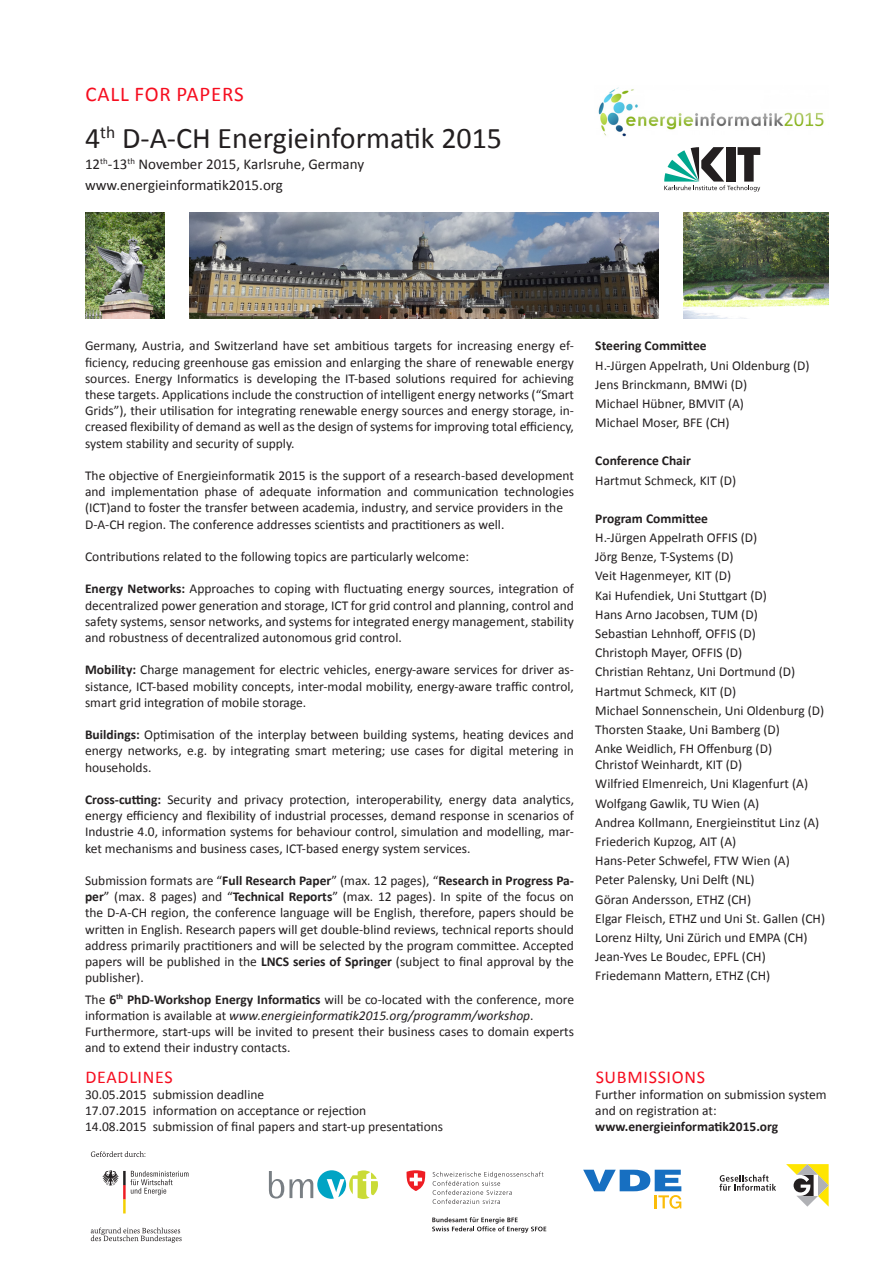
<style>
.page{position:relative;width:893px;height:1263px;background:#fff}
.page>*{position:absolute;margin:0;border:0;box-sizing:border-box;transform-origin:0 0}
.t1{font:30px "Calibri";color:#231f20}
.t2{font:21px "Calibri";letter-spacing:.04em;color:#f60d1f}
.t3{font:18px "Calibri";letter-spacing:.04em;color:#f60d1f}
.t4{font:15px "Calibri";color:#231f20}
.t5{font:13.5px/16.2px "Calibri";color:#231f20;text-align:justify}
.t6{font:700 13.5px "Calibri";color:#231f20}
.s1{font-weight:700}
.s2{font-style:italic}
</style>
<div class="page">
<img style="left:598px;top:87px;width:226px;height:50px">
<svg style="left:664px;top:147px;width:96px;height:44px"></svg>
<svg style="left:269px;top:1170px;width:109px;height:29px"></svg>
<svg style="left:719px;top:1164px;width:110px;height:43px"></svg>
<svg style="left:102px;top:1170px;width:86px;height:43px"></svg>
<svg style="left:91px;top:1151px;width:54px;height:6px"></svg>
<svg style="left:91px;top:1227px;width:91px;height:16px"></svg>
<svg style="left:432px;top:1217px;width:114px;height:16px"></svg>
<svg style="left:433px;top:1171px;width:110px;height:33px"></svg>
<svg style="left:407px;top:1170px;width:18px;height:21px"></svg>
<svg style="left:583px;top:1170px;width:98px;height:39px"></svg>
<img style="left:189px;top:212px;width:469px;height:107px">
<img style="left:85px;top:213px;width:79px;height:105px">
<img style="left:683px;top:213px;width:145px;height:106px">
<p class="t2" style="left:85px;top:81px;width:160px">CALL FOR PAPERS</p>
<p class="t1" style="left:85px;top:119px;width:419px">4<sup>th</sup> D-A-CH Energieinformatik 2015</p>
<p class="t4" style="left:85px;top:154px;width:281px">12<sup>th</sup>-13<sup>th</sup> November 2015, Karlsruhe, Germany</p>
<p class="t4" style="left:85px;top:175px;width:199px">www.energieinformatik2015.org</p>
<p class="t5" style="left:85px;top:338px;width:490px">Germany, Austria, and Switzerland have set ambitious targets for increasing energy ef&shy;ficiency, reducing greenhouse gas emission and enlarging the share of renewable energy sources. Energy Informatics is developing the IT-based solutions required for achieving these targets. Applications include the construction of intelligent energy networks (“Smart Grids”), their utilisation for integrating renewable energy sources and energy storage, in&shy;creased flexibility of demand as well as the design of systems for improving total efficiency, system stability and security of supply.</p>
<p class="t5" style="left:85px;top:467px;width:490px">The objective of Energieinformatik 2015 is the support of a research-based development and implementation phase of adequate information and communication technologies (ICT)and to foster the transfer between academia, industry, and service providers in the</p>
<p class="t5" style="left:85px;top:516px;width:421px">D-A-CH region. The conference addresses scientists and practitioners as well.</p>
<p class="t5" style="left:85px;top:548px;width:386px">Contributions related to the following topics are particularly welcome:</p>
<p class="t5" style="left:85px;top:581px;width:490px"><span class="s1">Energy Networks:</span> Approaches to coping with fluctuating energy sources, integration of decentralized power generation and storage, ICT for grid control and planning, control and safety systems, sensor networks, and systems for integrated energy management, stability and robustness of decentralized autonomous grid control.</p>
<p class="t5" style="left:85px;top:662px;width:490px"><span class="s1">Mobility:</span> Charge management for electric vehicles, energy-aware services for driver as&shy;sistance, ICT-based mobility concepts, inter-modal mobility, energy-aware traffic control, smart grid integration of mobile storage.</p>
<p class="t5" style="left:85px;top:727px;width:490px"><span class="s1">Buildings:</span> Optimisation of the interplay between building systems, heating devices and energy networks, e.g. by integrating smart metering; use cases for digital metering in households.</p>
<p class="t5" style="left:85px;top:791px;width:490px"><span class="s1">Cross-cutting:</span> Security and privacy protection, interoperability, energy data analytics, energy efficiency and flexibility of industrial processes, demand response in scenarios of Industrie 4.0, information systems for behaviour control, simulation and modelling, mar&shy;ket mechanisms and business cases, ICT-based energy system services.</p>
<p class="t5" style="left:85px;top:872px;width:490px">Submission formats are “<span class="s1">Full Research Paper</span>” (max. 12 pages), “<span class="s1">Research in Progress Pa&shy;per</span>” (max. 8 pages) and “<span class="s1">Technical Reports</span>” (max. 12 pages). In spite of the focus on the D-A-CH region, the conference language will be English, therefore, papers should be written in English. Research papers will get double-blind reviews, technical reports should address primarily practitioners and will be selected by the program committee. Accepted papers will be published in the <span class="s1">LNCS series of Springer</span> (subject to final approval by the publisher).</p>
<p class="t5" style="left:85px;top:991px;width:491px">The <span class="s1">6</span><sup>th</sup> <span class="s1">PhD-Workshop Energy Informatics</span> will be co-located with the conference, more information is available at <span class="s2">www.energieinformatik2015.org/programm/workshop</span>.</p>
<p class="t5" style="left:85px;top:1024px;width:490px">Furthermore, start-ups will be invited to present their business cases to domain experts and to extend their industry contacts.</p>
<p class="t3" style="left:85px;top:1065px;width:89px">DEADLINES</p>
<p class="t5" style="left:85px;top:1086px;width:181px">30.05.2015 submission deadline</p>
<p class="t5" style="left:85px;top:1103px;width:283px">17.07.2015 information on acceptance or rejection</p>
<p class="t5" style="left:85px;top:1119px;width:360px">14.08.2015 submission of final papers and start-up presentations</p>
<p class="t6" style="left:595px;top:337px;width:113px">Steering Committee</p>
<p class="t5" style="left:595px;top:357px;width:216px">H.-Jürgen Appelrath, Uni Oldenburg (D)</p>
<p class="t5" style="left:595px;top:376px;width:153px">Jens Brinckmann, BMWi (D)</p>
<p class="t5" style="left:595px;top:395px;width:150px">Michael Hübner, BMVIT (A)</p>
<p class="t5" style="left:595px;top:414px;width:136px">Michael Moser, BFE (CH)</p>
<p class="t6" style="left:595px;top:452px;width:97px">Conference Chair</p>
<p class="t5" style="left:595px;top:472px;width:142px">Hartmut Schmeck, KIT (D)</p>
<p class="t6" style="left:595px;top:510px;width:114px">Program Committee</p>
<p class="t5" style="left:595px;top:530px;width:163px">H.-Jürgen Appelrath OFFIS (D)</p>
<p class="t5" style="left:595px;top:549px;width:140px">Jörg Benze, T-Systems (D)</p>
<p class="t5" style="left:595px;top:568px;width:137px">Veit Hagenmeyer, KIT (D)</p>
<p class="t5" style="left:595px;top:587px;width:173px">Kai Hufendiek, Uni Stuttgart (D)</p>
<p class="t5" style="left:595px;top:606px;width:164px">Hans Arno Jacobsen, TUM (D)</p>
<p class="t5" style="left:595px;top:625px;width:162px">Sebastian Lehnhoff, OFFIS (D)</p>
<p class="t5" style="left:595px;top:645px;width:148px">Christoph Mayer, OFFIS (D)</p>
<p class="t5" style="left:595px;top:664px;width:201px">Christian Rehtanz, Uni Dortmund (D)</p>
<p class="t5" style="left:595px;top:683px;width:142px">Hartmut Schmeck, KIT (D)</p>
<p class="t5" style="left:595px;top:702px;width:230px">Michael Sonnenschein, Uni Oldenburg (D)</p>
<p class="t5" style="left:595px;top:721px;width:186px">Thorsten Staake, Uni Bamberg (D)</p>
<p class="t5" style="left:595px;top:740px;width:178px">Anke Weidlich, FH Offenburg (D)<br>Christof Weinhardt, KIT (D)</p>
<p class="t5" style="left:595px;top:776px;width:214px">Wilfried Elmenreich, Uni Klagenfurt (A)</p>
<p class="t5" style="left:595px;top:795px;width:166px">Wolfgang Gawlik, TU Wien (A)</p>
<p class="t5" style="left:595px;top:814px;width:226px">Andrea Kollmann, Energieinstitut Linz (A)</p>
<p class="t5" style="left:595px;top:833px;width:142px">Friederich Kupzog, AIT (A)</p>
<p class="t5" style="left:595px;top:853px;width:196px">Hans-Peter Schwefel, FTW Wien (A)</p>
<p class="t5" style="left:595px;top:872px;width:161px">Peter Palensky, Uni Delft (NL)</p>
<p class="t5" style="left:595px;top:891px;width:157px">Göran Andersson, ETHZ (CH)</p>
<p class="t5" style="left:595px;top:910px;width:231px">Elgar Fleisch, ETHZ und Uni St. Gallen (CH)</p>
<p class="t5" style="left:595px;top:929px;width:214px">Lorenz Hilty, Uni Zürich und EMPA (CH)</p>
<p class="t5" style="left:595px;top:948px;width:172px">Jean-Yves Le Boudec, EPFL (CH)</p>
<p class="t5" style="left:595px;top:968px;width:176px">Friedemann Mattern, ETHZ (CH)</p>
<p class="t3" style="left:596px;top:1065px;width:111px">SUBMISSIONS</p>
<p class="t5" style="left:595px;top:1086px;width:233px">Further information on submission system and on registration at:</p>
<p class="t6" style="left:595px;top:1118px;width:184px">www.energieinformatik2015.org</p>
</div>
